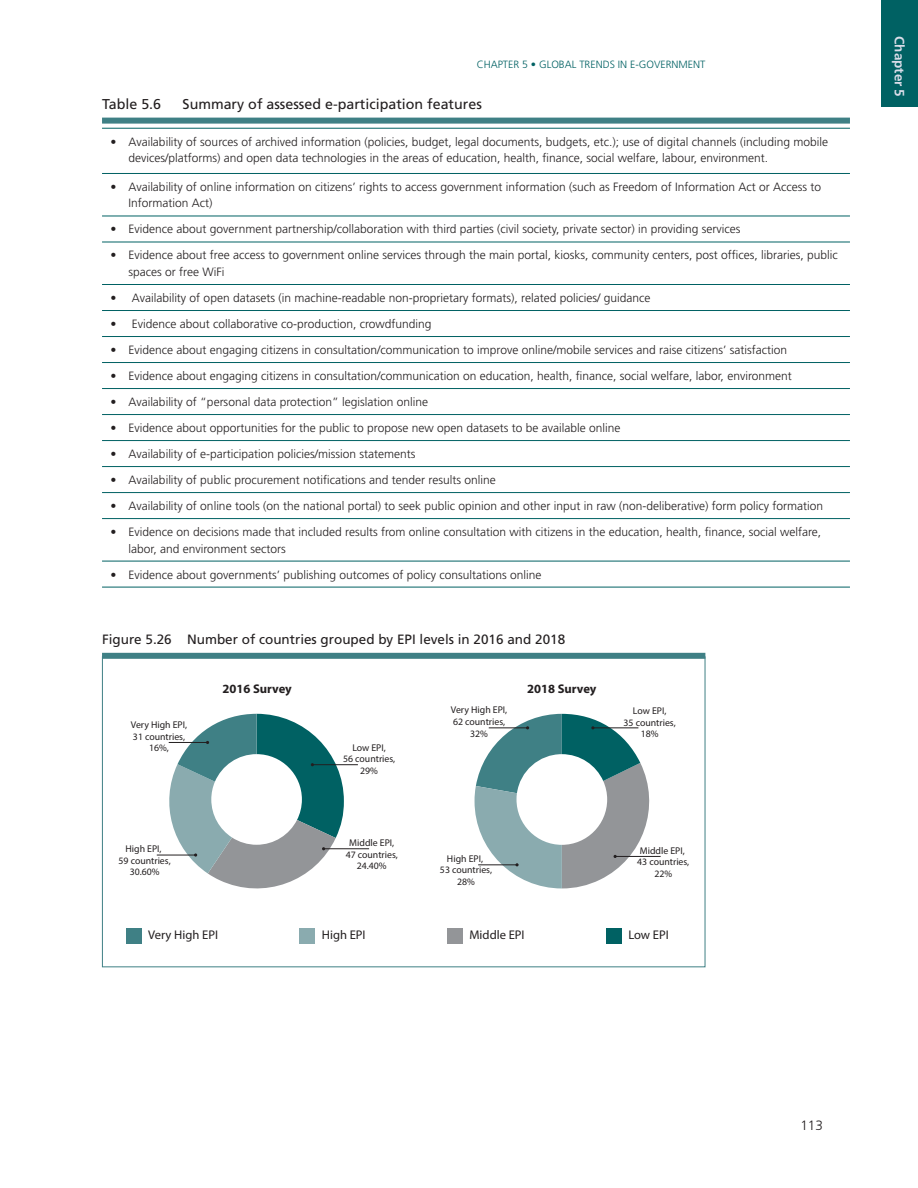
<style>
.page{position:relative;width:918px;height:1188px;background:#fff}
.page>*{position:absolute;margin:0;border:0;box-sizing:border-box;transform-origin:0 0}
.t1{font:14.25px "Frutiger";color:#231f20}
.t2{font:13.5px "Frutiger";color:#231f20}
.t3{font:700 13.5px "Frutiger";color:#dadde9}
.t4{font:300 13.5px "Frutiger";color:#231f20}
.t5{font:12.6px "Myriad Pro";color:#231f20}
.t6{font:700 12.6px "Myriad Pro";color:#231f20}
.t7{font:300 12px/16.5px "Frutiger";color:#231f20}
.t8{font:300 10.5px "Frutiger";color:#006163}
.t9{font:9.75px/11.7px "Myriad Pro";color:#231f20;text-align:center}
</style>
<div class="page">
<div style="left:882px;top:0;width:36px;height:106px;background:#006163"></div>
<div style="left:102px;top:118px;width:748px;height:6px;background:#3f8085"></div>
<hr style="left:102px;top:128px;width:748px;height:1px;background:#006163">
<hr style="left:102px;top:173px;width:748px;height:1px;background:#006163">
<hr style="left:102px;top:216px;width:748px;height:1px;background:#006163">
<hr style="left:102px;top:242px;width:748px;height:1px;background:#006163">
<hr style="left:102px;top:284px;width:748px;height:1px;background:#006163">
<hr style="left:102px;top:310px;width:748px;height:1px;background:#006163">
<hr style="left:102px;top:336px;width:748px;height:1px;background:#006163">
<hr style="left:102px;top:362px;width:748px;height:1px;background:#006163">
<hr style="left:102px;top:388px;width:748px;height:1px;background:#006163">
<hr style="left:102px;top:414px;width:748px;height:1px;background:#006163">
<hr style="left:102px;top:440px;width:748px;height:1px;background:#006163">
<hr style="left:102px;top:466px;width:748px;height:1px;background:#006163">
<hr style="left:102px;top:492px;width:748px;height:1px;background:#006163">
<hr style="left:102px;top:518px;width:748px;height:1px;background:#006163">
<hr style="left:102px;top:561px;width:748px;height:1px;background:#006163">
<hr style="left:102px;top:587px;width:748px;height:1px;background:#006163">
<div style="left:102px;top:653px;width:603px;height:6px;background:#3f8085"></div>
<div style="left:126px;top:928px;width:15px;height:16px;background:#3f8085"></div>
<div style="left:299px;top:928px;width:16px;height:16px;background:#8aabaf"></div>
<div style="left:447px;top:928px;width:16px;height:16px;background:#939598"></div>
<div style="left:606px;top:928px;width:16px;height:16px;background:#006163"></div>
<hr style="left:312px;top:764px;width:46px;height:1px;background:#231f20">
<hr style="left:324px;top:849px;width:45px;height:1px;background:#231f20">
<hr style="left:157px;top:855px;width:39px;height:1px;background:#231f20">
<svg style="left:159px;top:714px;width:185px;height:175px"></svg>
<svg style="left:475px;top:714px;width:186px;height:174px"></svg>
<p class="t8" style="left:477px;top:60px;width:230px">CHAPTER 5 • GLOBAL TRENDS IN E-GOVERNMENT</p>
<p class="t1" style="left:102px;top:98px;width:61px">Table 5.6</p>
<p class="t1" style="left:183px;top:98px;width:301px">Summary of assessed e-participation features</p>
<p class="t7" style="left:129px;top:134px;width:701px;text-indent:-18px">• Availability of sources of archived information (policies, budget, legal documents, budgets, etc.); use of digital channels (including mobile devices/platforms) and open data technologies in the areas of education, health, finance, social welfare, labour, environment.</p>
<p class="t7" style="left:129px;top:179px;width:694px;text-indent:-18px">• Availability of online information on citizens’ rights to access government information (such as Freedom of Information Act or Access to<br>Information Act)</p>
<p class="t7" style="left:111px;top:222px;width:632px">• Evidence about government partnership/collaboration with third parties (civil society, private sector) in providing services</p>
<p class="t7" style="left:129px;top:248px;width:711px;text-indent:-18px">• Evidence about free access to government online services through the main portal, kiosks, community centers, post offices, libraries, public spaces or free WiFi</p>
<p class="t7" style="left:111px;top:291px;width:541px">• Availability of open datasets (in machine-readable non-proprietary formats), related policies/ guidance</p>
<p class="t7" style="left:111px;top:317px;width:322px">• Evidence about collaborative co-production, crowdfunding</p>
<p class="t7" style="left:111px;top:343px;width:678px">• Evidence about engaging citizens in consultation/communication to improve online/mobile services and raise citizens’ satisfaction</p>
<p class="t7" style="left:111px;top:369px;width:683px">• Evidence about engaging citizens in consultation/communication on education, health, finance, social welfare, labor, environment</p>
<p class="t7" style="left:111px;top:395px;width:319px">• Availability of “personal data protection” legislation online</p>
<p class="t7" style="left:111px;top:421px;width:511px">• Evidence about opportunities for the public to propose new open datasets to be available online</p>
<p class="t7" style="left:111px;top:447px;width:307px">• Availability of e-participation policies/mission statements</p>
<p class="t7" style="left:111px;top:473px;width:387px">• Availability of public procurement notifications and tender results online</p>
<p class="t7" style="left:111px;top:499px;width:714px">• Availability of online tools (on the national portal) to seek public opinion and other input in raw (non-deliberative) form policy formation</p>
<p class="t7" style="left:129px;top:525px;width:694px;text-indent:-18px">• Evidence on decisions made that included results from online consultation with citizens in the education, health, finance, social welfare, labor, and environment sectors</p>
<p class="t7" style="left:111px;top:567px;width:432px">• Evidence about governments’ publishing outcomes of policy consultations online</p>
<p class="t2" style="left:102px;top:634px;width:465px">Figure 5.26 Number of countries grouped by EPI levels in 2016 and 2018</p>
<p class="t9" style="left:131px;top:720px;width:58px">Very High EPI,<br>31 countries,<br>16%,</p>
<p class="t9" style="left:119px;top:844px;width:54px">High EPI,<br>59 countries,<br>30.60%</p>
<p class="t6" style="left:223px;top:685px;width:71px">2016 Survey</p>
<p class="t6" style="left:527px;top:685px;width:71px">2018 Survey</p>
<p class="t9" style="left:343px;top:742px;width:54px">Low EPI,<br>56 countries,<br>29%</p>
<p class="t9" style="left:346px;top:838px;width:54px">Middle EPI,<br>47 countries,<br>24.40%</p>
<p class="t9" style="left:451px;top:705px;width:58px">Very High EPI,<br>62 countries,<br>32%</p>
<p class="t9" style="left:440px;top:853px;width:54px">High EPI,<br>53 countries,<br>28%</p>
<p class="t5" style="left:148px;top:930px;width:71px">Very High EPI</p>
<p class="t5" style="left:322px;top:930px;width:45px">High EPI</p>
<p class="t5" style="left:469px;top:930px;width:57px">Middle EPI</p>
<p class="t9" style="left:624px;top:706px;width:54px">Low EPI,<br>35 countries,<br>18%</p>
<p class="t9" style="left:637px;top:845px;width:54px">Middle EPI,<br>43 countries,<br>22%</p>
<p class="t5" style="left:628px;top:930px;width:42px">Low EPI</p>
<p class="t3" style="left:905px;top:36px;width:62px;rotate:90deg">Chapter 5</p>
<p class="t4" style="left:800px;top:1120px;width:24px">113</p>
</div>
